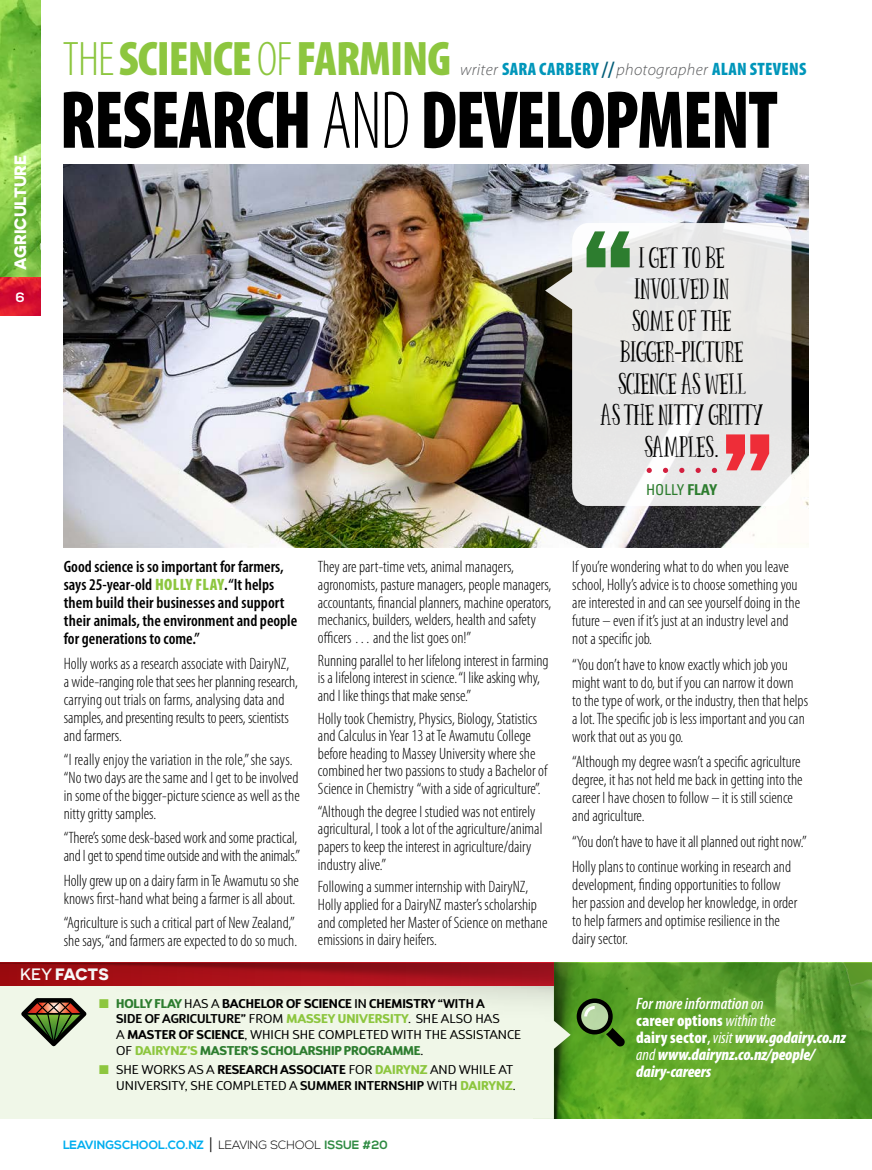
<style>
.page{position:relative;width:872px;height:1170px;background:#fff}
.page>*{position:absolute;margin:0;border:0;box-sizing:border-box;transform-origin:0 0}
.t1{font:900 condensed 82.8px "Myriad Pro";letter-spacing:-.02em;color:#000;scale:.87 1}
.t2{font:900 condensed 48.75px "Myriad Pro";letter-spacing:-.02em;color:#8dc63f}
.t3{font:25.5px/31.5px "Panda Tired Caps";letter-spacing:.005em;color:#000;text-align:center}
.t4{font:900 condensed 18px "Myriad Pro";letter-spacing:.015em;color:#0096ba}
.t5{font:300 condensed 16.5px/18px "Myriad Pro";color:#000}
.t6{font:600 condensed 16.5px/18px "Myriad Pro";color:#000}
.t7{font:italic 900 condensed 16.5px/17px "Myriad Pro";letter-spacing:-.01em;color:#fff}
.t8{font:700 16.5px "Novecentosanswide";color:#fff}
.t9{font:condensed 15px "Univers";color:#2d7d2f}
.t10{font:700 13.5px "Nexa";color:#fff}
.t11{font:12.75px/15.8px "D Sari";color:#000}
.t12{font:700 12px "Nexa";color:#00aeef}
.s1{font-weight:300}
.s2{font-weight:300;font-style:italic;font-stretch:normal;font-size:16.5px;color:#58595b}
.s3{font-weight:600;font-size:22.5px;color:#005c77}
.s4{font-family:"Univers";font-weight:300}
.s5{font-family:"Univers";font-weight:300;font-stretch:condensed}
.s6{font-weight:700}
.s7{font-weight:900;color:#8dc63f}
.s8{font-weight:500}
.s9{color:#8dc63f}
.s10{font-weight:800;color:#2d7d2f}
.s11{font-weight:600}
.s12{font-weight:800;color:#8dc63f}
.s13{font-weight:300;font-size:18px;color:#000}
.s14{font-weight:300;color:#000}
.s15{color:#2f8b43}
.s16{font-weight:400}
.s17{font-style:normal}
.s18{font-weight:600;font-style:normal}
</style>
<div class="page">
<img style="left:0;top:0;width:40px;height:316px">
<img style="left:0;top:277px;width:40px;height:38px">
<img style="left:64px;top:165px;width:744px;height:382px">
<svg style="left:594px;top:962px;width:278px;height:156px;background:#60a42d"></svg>
<img style="left:570px;top:962px;width:24px;height:156px">
<div style="left:0;top:1100px;width:570px;height:18px;background:#f0f7e8"></div>
<svg style="left:576px;top:998px;width:49px;height:48px;background:#59853b"></svg>
<img style="left:0;top:962px;width:570px;height:138px">
<svg style="left:17px;top:995px;width:74px;height:55px;background:#9fa288"></svg>
<svg style="left:545px;top:223px;width:246px;height:283px;background:#d5d5d3"></svg>
<svg style="left:586px;top:231px;width:19px;height:36px"></svg>
<svg style="left:611px;top:231px;width:18px;height:36px"></svg>
<svg style="left:726px;top:434px;width:43px;height:36px;background:#ec656c"></svg>
<svg style="left:646px;top:468px;width:6px;height:5px"></svg>
<svg style="left:663px;top:468px;width:5px;height:5px"></svg>
<svg style="left:679px;top:468px;width:5px;height:5px"></svg>
<svg style="left:695px;top:468px;width:5px;height:5px"></svg>
<svg style="left:712px;top:468px;width:5px;height:5px"></svg>
<h2 class="t2" style="left:63px;top:28px;width:390px"><span class="s1">THE</span> SCIENCE <span class="s1">OF</span> FARMING</h2>
<p class="t4" style="left:460px;top:58px;width:348px"><span class="s2">writer</span> SARA CARBERY <span class="s3">//</span> <span class="s2">photographer</span> ALAN STEVENS</p>
<p class="t8" style="left:10px;top:270px;width:117px;rotate:-90deg">AGRICULTURE</p>
<p class="t10" style="left:16px;top:289px;width:10px">6</p>
<h1 class="t1" style="left:60px;top:67px;width:827px">RESEARCH <span class="s1">AND</span> DEVELOPMENT</h1>
<h3 class="t3" style="left:600px;top:242px;width:164px">I GET TO BE<br>INVOLVED IN<br>SOME OF THE<br>BIGGER<span class="s4">-</span>PICTURE<br>SCIENCE AS WELL<br>AS THE NITTY GRITTY<br>SAMPLES<span class="s5">.</span></h3>
<p class="t9" style="left:646px;top:480px;width:73px">HOLLY <span class="s6">FLAY</span></p>
<p class="t6" style="left:64px;top:557px;width:235px">Good science is so important for farmers, says 25-year-old <span class="s7">HOLLY FLAY</span>.“It helps them build their businesses and support their animals, the environment and people for generations to come.”</p>
<p class="t5" style="left:64px;top:654px;width:235px">Holly works as a research associate with DairyNZ, a wide-ranging role that sees her planning research, carrying out trials on farms, analysing data and samples, and presenting results to peers, scientists and farmers.</p>
<p class="t5" style="left:64px;top:750px;width:237px">“I really enjoy the variation in the role,” she says. “No two days are the same and I get to be involved in some of the bigger-picture science as well as the nitty gritty samples.</p>
<p class="t5" style="left:64px;top:828px;width:238px">“There’s some desk-based work and some practical, and I get to spend time outside and with the animals.”</p>
<p class="t5" style="left:64px;top:871px;width:237px">Holly grew up on a dairy farm in Te Awamutu so she knows first-hand what being a farmer is all about.</p>
<p class="t5" style="left:64px;top:913px;width:235px">“Agriculture is such a critical part of New Zealand,” she says, “and farmers are expected to do so much.</p>
<p class="t5" style="left:318px;top:558px;width:235px;line-height:17.5px">They are part-time vets, animal managers, agronomists, pasture managers, people managers, accountants, financial planners, machine operators, mechanics, builders, welders, health and safety officers … and the list goes on!”</p>
<p class="t5" style="left:318px;top:651px;width:232px;line-height:17.5px">Running parallel to her lifelong interest in farming is a lifelong interest in science. “I like asking why, and I like things that make sense.”</p>
<p class="t5" style="left:318px;top:709px;width:231px;line-height:17.5px">Holly took Chemistry, Physics, Biology, Statistics and Calculus in Year 13 at Te Awamutu College before heading to Massey University where she combined her two passions to study a Bachelor of Science in Chemistry “with a side of agriculture”.</p>
<p class="t5" style="left:318px;top:802px;width:226px;line-height:17.5px">“Although the degree I studied was not entirely agricultural, I took a lot of the agriculture/animal papers to keep the interest in agriculture/dairy industry alive.”</p>
<p class="t5" style="left:318px;top:878px;width:231px;line-height:17.5px">Following a summer internship with DairyNZ, Holly applied for a DairyNZ master’s scholarship and completed her Master of Science on methane emissions in dairy heifers.</p>
<p class="t5" style="left:572px;top:557px;width:229px">If you’re wondering what to do when you leave school, Holly’s advice is to choose something you are interested in and can see yourself doing in the future – even if it’s just at an industry level and not a specific job.</p>
<p class="t5" style="left:572px;top:655px;width:237px">“You don’t have to know exactly which job you might want to do, but if you can narrow it down<br>to the type of work, or the industry, then that helps a lot. The specific job is less important and you can work that out as you go.</p>
<p class="t5" style="left:572px;top:752px;width:232px">“Although my degree wasn’t a specific agriculture degree, it has not held me back in getting into the career I have chosen to follow – it is still science and agriculture.</p>
<p class="t5" style="left:572px;top:828px;width:236px;line-height:25.5px">“You don’t have to have it all planned out right now.”<br>Holly plans to continue working in research and</p>
<p class="t5" style="left:572px;top:875px;width:226px">development, finding opportunities to follow her passion and develop her knowledge, in order to help farmers and optimise resilience in the dairy sector.</p>
<p class="t8" style="left:20px;top:964px;width:90px"><span class="s8">KEY</span> FACTS</p>
<p class="t11" style="left:116px;top:995px;width:406px;text-indent:-17px"><span class="s9">■</span> <span class="s10">HOLLY FLAY</span> HAS A <span class="s6">BACHELOR OF SCIENCE</span> <span class="s8">IN</span> <span class="s6">CHEMISTRY</span> <span class="s11">“WITH A<br>SIDE OF AGRICULTURE”</span> FROM <span class="s12">MASSEY UNIVERSITY</span>. SHE ALSO HAS<br>A <span class="s6">MASTER OF SCIENCE</span>, WHICH SHE COMPLETED WITH THE ASSISTANCE OF <span class="s12">DAIRYNZ’S</span> <span class="s10">MASTER’S SCHOLARSHIP PROGRAMME</span>.</p>
<p class="t11" style="left:99px;top:1061px;width:418px;text-align:right"><span class="s9">■</span> SHE WORKS AS A <span class="s6">RESEARCH ASSOCIATE</span> FOR <span class="s12">DAIRYNZ</span> AND WHILE AT<br>UNIVERSITY, SHE COMPLETED A <span class="s11">SUMMER INTERNSHIP</span> WITH <span class="s12">DAIRYNZ</span>.</p>
<p class="t12" style="left:63px;top:1137px;width:326px">LEAVINGSCHOOL.CO.NZ <span class="s13">|</span> <span class="s14">LEAVING SCHOOL</span> <span class="s15">ISSUE #20</span></p>
<p class="t7" style="left:636px;top:994px;width:211px"><span class="s11">For more information</span> <span class="s16">on<br></span><span class="s17">career options</span> <span class="s16">within the<br></span><span class="s17">dairy sector</span><span class="s18">,</span> <span class="s16">visit</span> www.godairy.co.nz <span class="s16">and</span> www.dairynz.co.nz/people/ dairy-careers</p>
</div>
